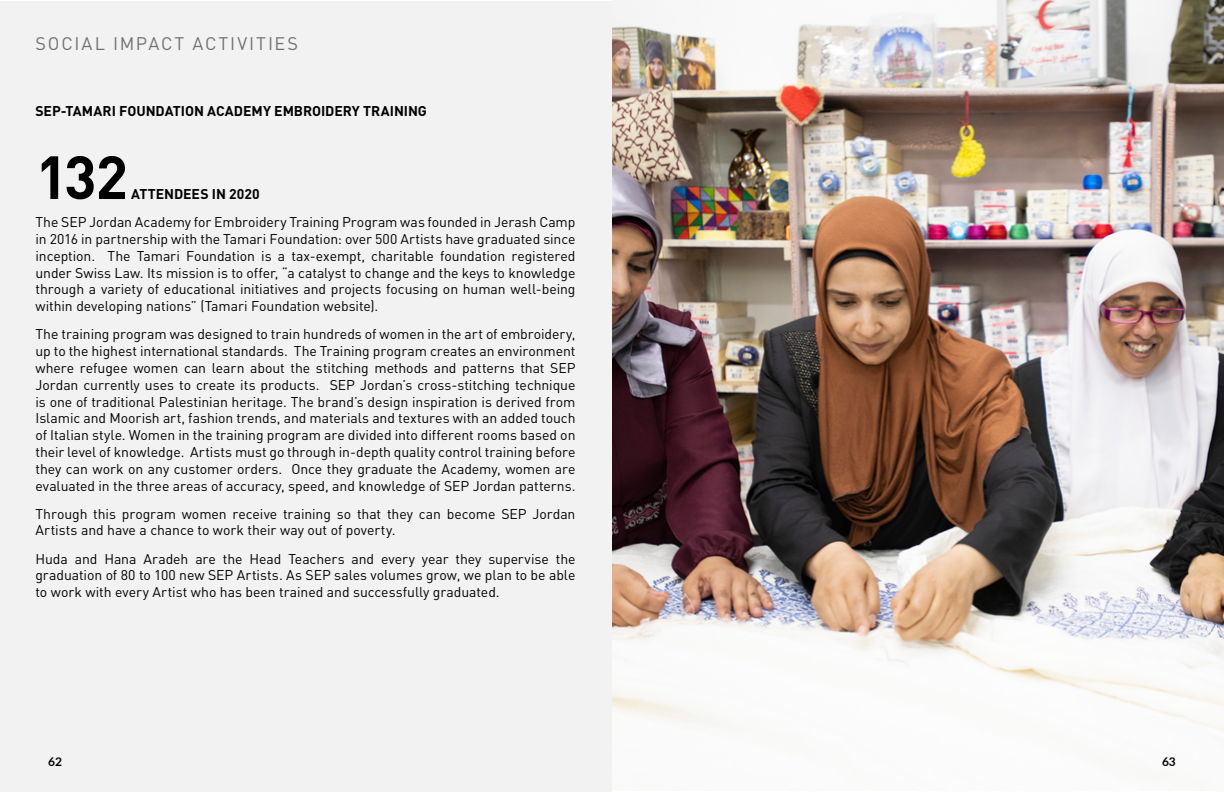
<style>
.page{position:relative;width:1224px;height:792px;background:#fff}
.page>*{position:absolute;margin:0;border:0;box-sizing:border-box;transform-origin:0 0}
.t1{font:700 60px "DIN Pro";color:#000}
.t2{font:18px "DIN Pro";letter-spacing:.1em;color:#74706f}
.t3{font:14px/16.8px "DIN Pro";letter-spacing:-.005em;color:#000;text-align:justify}
.t4{font:700 14px "DIN Pro";letter-spacing:-.005em;color:#000}
.t5{font:700 12px "Lato";color:#000}
</style>
<div class="page">
<div style="left:0;top:1px;width:612px;height:791px;background:#f2f2f2"></div>
<img style="left:612px;top:0;width:612px;height:732px">
<p class="t2" style="left:36px;top:31px;width:264px">SOCIAL IMPACT ACTIVITIES</p>
<p class="t4" style="left:36px;top:101px;width:393px">SEP-TAMARI FOUNDATION ACADEMY EMBROIDERY TRAINING</p>
<h1 class="t1" style="left:36px;top:137px;width:94px">132</h1>
<p class="t4" style="left:131px;top:184px;width:130px">ATTENDEES IN 2020</p>
<p class="t3" style="left:36px;top:213px;width:542px">The SEP Jordan Academy for Embroidery Training Program was founded in Jerash Camp in 2016 in partnership with the Tamari Foundation: over 500 Artists have graduated since inception. The Tamari Foundation is a tax-exempt, charitable foundation registered under Swiss Law. Its mission is to offer, “a catalyst to change and the keys to knowledge through a variety of educational initiatives and projects focusing on human well-being within developing nations” (Tamari Foundation website).</p>
<p class="t3" style="left:36px;top:325px;width:542px">The training program was designed to train hundreds of women in the art of embroidery, up to the highest international standards. The Training program creates an environment where refugee women can learn about the stitching methods and patterns that SEP Jordan currently uses to create its products. SEP Jordan’s cross-stitching technique is one of traditional Palestinian heritage. The brand’s design inspiration is derived from Islamic and Moorish art, fashion trends, and materials and textures with an added touch of Italian style. Women in the training program are divided into different rooms based on their level of knowledge. Artists must go through in-depth quality control training before they can work on any customer orders. Once they graduate the Academy, women are evaluated in the three areas of accuracy, speed, and knowledge of SEP Jordan patterns.</p>
<p class="t3" style="left:36px;top:505px;width:541px">Through this program women receive training so that they can become SEP Jordan<br>Artists and have a chance to work their way out of poverty.</p>
<p class="t3" style="left:36px;top:550px;width:542px">Huda and Hana Aradeh are the Head Teachers and every year they supervise the graduation of 80 to 100 new SEP Artists. As SEP sales volumes grow, we plan to be able to work with every Artist who has been trained and successfully graduated.</p>
<p class="t5" style="left:48px;top:752px;width:15px">62</p>
<p class="t5" style="left:1162px;top:752px;width:15px">63</p>
</div>
